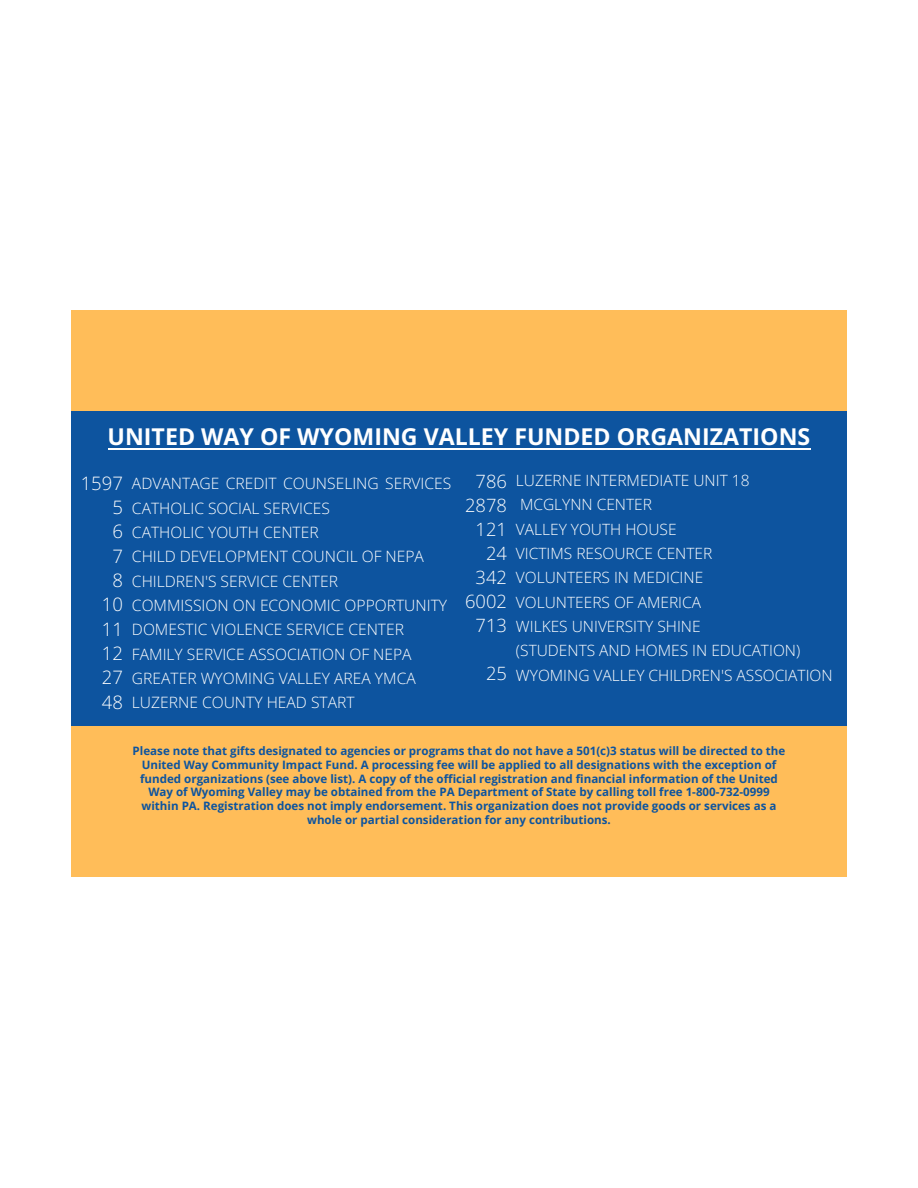
<style>
.page{position:relative;width:918px;height:1188px;background:#fff}
.page>*{position:absolute;margin:0;border:0;box-sizing:border-box;transform-origin:0 0}
.t1{font:700 23.25px "Open Sans";color:#fff}
.t2{font:300 18.6px/24.3px "Open Sans";color:#fff;text-align:right}
.t3{font:300 18.3px/24px "Open Sans";color:#fff;text-align:center}
.t4{font:300 15.6px/24.3px "Open Sans";color:#fff}
.t5{font:700 11.55px/14px "Open Sans";color:#0d549f;text-align:center}
</style>
<div class="page">
<div style="left:71px;top:310px;width:776px;height:567px;background:#ffbd59"></div>
<div style="left:71px;top:412px;width:775px;height:314px;background:#0d549f"></div>
<hr style="left:108px;top:448px;width:702px;height:2px;background:#fff">
<p class="t1" style="left:108px;top:420px;width:704px">UNITED WAY OF WYOMING VALLEY FUNDED ORGANIZATIONS</p>
<p class="t4" style="left:132px;top:471px;width:321px">ADVANTAGE CREDIT COUNSELING SERVICES<br>CATHOLIC SOCIAL SERVICES</p>
<p class="t4" style="left:132px;top:520px;width:188px">CATHOLIC YOUTH CENTER</p>
<p class="t4" style="left:132px;top:544px;width:294px">CHILD DEVELOPMENT COUNCIL OF NEPA</p>
<p class="t4" style="left:132px;top:568px;width:208px">CHILDREN'S SERVICE CENTER</p>
<p class="t4" style="left:132px;top:593px;width:317px">COMMISSION ON ECONOMIC OPPORTUNITY DOMESTIC VIOLENCE SERVICE CENTER FAMILY SERVICE ASSOCIATION OF NEPA GREATER WYOMING VALLEY AREA YMCA LUZERNE COUNTY HEAD START</p>
<p class="t3" style="left:465px;top:468px;width:43px">786<br>2878</p>
<p class="t3" style="left:476px;top:517px;width:33px">121</p>
<p class="t3" style="left:465px;top:541px;width:43px;text-align:right">24<br>342<br>6002<br>713</p>
<p class="t3" style="left:486px;top:661px;width:22px">25</p>
<p class="t4" style="left:516px;top:468px;width:235px">LUZERNE INTERMEDIATE UNIT 18</p>
<p class="t4" style="left:520px;top:492px;width:134px">MCGLYNN CENTER</p>
<p class="t4" style="left:516px;top:516px;width:162px">VALLEY YOUTH HOUSE</p>
<p class="t4" style="left:516px;top:541px;width:198px">VICTIMS RESOURCE CENTER</p>
<p class="t4" style="left:516px;top:565px;width:189px">VOLUNTEERS IN MEDICINE</p>
<p class="t4" style="left:516px;top:589px;width:187px">VOLUNTEERS OF AMERICA</p>
<p class="t4" style="left:516px;top:614px;width:186px">WILKES UNIVERSITY SHINE</p>
<p class="t4" style="left:516px;top:638px;width:318px">(STUDENTS AND HOMES IN EDUCATION)<br>WYOMING VALLEY CHILDREN'S ASSOCIATION</p>
<p class="t2" style="left:81px;top:470px;width:44px">1597<br>5</p>
<p class="t2" style="left:112px;top:519px;width:12px">6</p>
<p class="t2" style="left:112px;top:543px;width:12px">7</p>
<p class="t2" style="left:112px;top:568px;width:12px">8</p>
<p class="t2" style="left:102px;top:592px;width:23px">10</p>
<p class="t2" style="left:102px;top:616px;width:23px">11</p>
<p class="t2" style="left:102px;top:641px;width:23px">12</p>
<p class="t2" style="left:102px;top:665px;width:23px">27</p>
<p class="t2" style="left:102px;top:689px;width:23px">48</p>
<p class="t5" style="left:133px;top:743px;width:654px">Please note that gifts designated to agencies or programs that do not have a 501(c)3 status will be directed to the United Way Community Impact Fund. A processing fee will be applied to all designations with the exception of funded organizations (see above list). A copy of the official registration and financial information of the United Way of Wyoming Valley may be obtained from the PA Department of State by calling toll free 1-800-732-0999 within PA. Registration does not imply endorsement. This organization does not provide goods or services as a whole or partial consideration for any contributions.</p>
</div>
